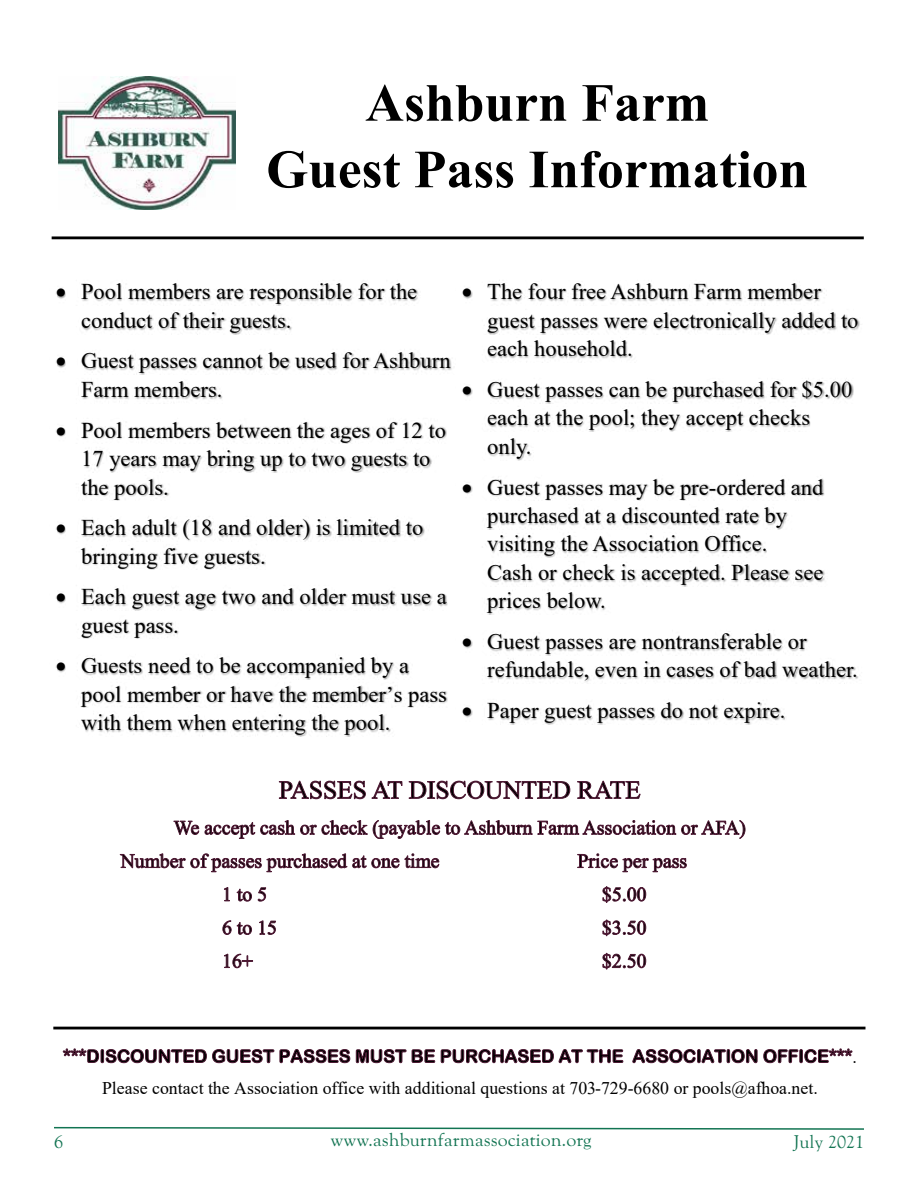
<style>
.page{position:relative;width:918px;height:1188px;background:#fff}
.page>*{position:absolute;margin:0;border:0;box-sizing:border-box;transform-origin:0 0}
.t1{font:700 53.7px/66.4px "Times New Roman";color:#000;text-align:center}
.t2{font:22.5px/28.5px "Times New Roman";color:#000}
.t3{font:18px "LTC Goudy Oldstyle Pro";color:#127452}
.t4{font:17.7px "Times New Roman";color:#000}
</style>
<div class="page">
<svg style="left:54px;top:1126px;width:810px;height:4px"></svg>
<img style="left:56px;top:289px;width:10px;height:10px">
<img style="left:82px;top:283px;width:336px;height:21px">
<img style="left:81px;top:300px;width:202px;height:35px">
<img style="left:283px;top:300px;width:39px;height:31px">
<img style="left:56px;top:358px;width:10px;height:10px">
<img style="left:81px;top:352px;width:371px;height:19px">
<img style="left:81px;top:369px;width:128px;height:33px">
<img style="left:209px;top:369px;width:39px;height:30px">
<img style="left:56px;top:427px;width:10px;height:10px">
<img style="left:82px;top:421px;width:365px;height:17px">
<img style="left:82px;top:438px;width:362px;height:35px">
<img style="left:82px;top:467px;width:79px;height:34px">
<img style="left:161px;top:467px;width:39px;height:29px">
<img style="left:56px;top:525px;width:10px;height:10px">
<img style="left:82px;top:519px;width:343px;height:23px">
<img style="left:82px;top:536px;width:170px;height:34px">
<img style="left:252px;top:536px;width:39px;height:30px">
<img style="left:56px;top:594px;width:10px;height:10px">
<img style="left:82px;top:588px;width:366px;height:19px">
<img style="left:82px;top:605px;width:94px;height:34px">
<img style="left:176px;top:605px;width:39px;height:30px">
<img style="left:56px;top:663px;width:10px;height:10px">
<img style="left:82px;top:657px;width:328px;height:17px">
<img style="left:80px;top:674px;width:292px;height:28px">
<img style="left:372px;top:674px;width:8px;height:28px">
<img style="left:380px;top:674px;width:67px;height:30px">
<img style="left:82px;top:702px;width:295px;height:35px">
<img style="left:377px;top:702px;width:39px;height:31px">
<img style="left:462px;top:289px;width:11px;height:10px">
<img style="left:488px;top:280px;width:335px;height:20px">
<img style="left:488px;top:300px;width:372px;height:35px">
<img style="left:488px;top:329px;width:131px;height:34px">
<img style="left:619px;top:329px;width:39px;height:29px">
<img style="left:447px;top:366px;width:5px;height:5px">
<img style="left:462px;top:387px;width:11px;height:10px">
<img style="left:487px;top:380px;width:367px;height:20px">
<img style="left:487px;top:398px;width:361px;height:34px">
<img style="left:487px;top:426px;width:31px;height:34px">
<img style="left:518px;top:426px;width:39px;height:35px">
<img style="left:462px;top:484px;width:11px;height:10px">
<img style="left:487px;top:478px;width:208px;height:17px">
<img style="left:695px;top:484px;width:8px;height:11px">
<img style="left:703px;top:478px;width:122px;height:17px">
<img style="left:486px;top:495px;width:338px;height:29px">
<img style="left:488px;top:524px;width:296px;height:28px">
<img style="left:488px;top:552px;width:337px;height:35px">
<img style="left:487px;top:581px;width:105px;height:34px">
<img style="left:592px;top:581px;width:39px;height:30px">
<img style="left:462px;top:639px;width:11px;height:10px">
<img style="left:488px;top:630px;width:320px;height:20px">
<img style="left:487px;top:650px;width:369px;height:34px">
<img style="left:462px;top:708px;width:11px;height:10px">
<img style="left:488px;top:702px;width:283px;height:23px">
<img style="left:771px;top:707px;width:14px;height:14px">
<svg style="left:279px;top:781px;width:362px;height:18px"></svg>
<svg style="left:174px;top:820px;width:571px;height:19px"></svg>
<svg style="left:120px;top:853px;width:319px;height:19px"></svg>
<svg style="left:577px;top:853px;width:110px;height:19px"></svg>
<svg style="left:224px;top:887px;width:42px;height:15px"></svg>
<svg style="left:603px;top:886px;width:43px;height:17px"></svg>
<svg style="left:223px;top:920px;width:53px;height:15px"></svg>
<svg style="left:603px;top:920px;width:43px;height:16px"></svg>
<svg style="left:224px;top:954px;width:29px;height:14px"></svg>
<svg style="left:603px;top:953px;width:43px;height:16px"></svg>
<hr style="left:52px;top:236px;width:812px;height:3px;background:#000">
<hr style="left:53px;top:1027px;width:812px;height:2px;background:#000">
<svg style="left:63px;top:1048px;width:789px;height:16px"></svg>
<img style="left:59px;top:77px;width:176px;height:133px">
<h1 class="t1" style="left:266px;top:68px;width:544px">Ashburn Farm<br>Guest Pass Information</h1>
<p class="t2" style="left:81px;top:277px;width:338px;text-indent:-25px">• Pool members are responsible for the conduct of their guests.</p>
<p class="t2" style="left:81px;top:346px;width:371px;text-indent:-25px">• Guest passes cannot be used for Ashburn<br>Farm members.</p>
<p class="t2" style="left:81px;top:415px;width:367px;text-indent:-25px">• Pool members between the ages of 12 to<br>17 years may bring up to two guests to the pools.</p>
<p class="t2" style="left:81px;top:513px;width:344px;text-indent:-25px">• Each adult (18 and older) is limited to bringing five guests.</p>
<p class="t2" style="left:81px;top:582px;width:367px;text-indent:-25px">• Each guest age two and older must use a guest pass.</p>
<p class="t2" style="left:81px;top:651px;width:367px;text-indent:-25px">• Guests need to be accompanied by a pool member or have the member’s pass with them when entering the pool.</p>
<p class="t2" style="left:487px;top:277px;width:373px;text-indent:-25px">• The four free Ashburn Farm member guest passes were electronically added to each household.</p>
<p class="t2" style="left:487px;top:374px;width:367px;text-indent:-25px">• Guest passes can be purchased for $5.00 each at the pool; they accept checks only.</p>
<p class="t2" style="left:487px;top:472px;width:338px;text-indent:-25px">• Guest passes may be pre-ordered and purchased at a discounted rate by visiting the Association Office.<br>Cash or check is accepted. Please see prices below.</p>
<p class="t2" style="left:487px;top:626px;width:372px;text-indent:-25px">• Guest passes are nontransferable or refundable, even in cases of bad weather.</p>
<p class="t2" style="left:462px;top:695px;width:325px">• Paper guest passes do not expire.</p>
<p class="t4" style="left:853px;top:1044px;width:6px">.</p>
<p class="t4" style="left:102px;top:1076px;width:717px">Please contact the Association office with additional questions at 703-729-6680 or pools@afhoa.net.</p>
<p class="t3" style="left:54px;top:1131px;width:10px">6</p>
<p class="t3" style="left:330px;top:1130px;width:263px">www.ashburnfarmassociation.org</p>
<p class="t3" style="left:793px;top:1131px;width:72px">July 2021</p>
</div>
